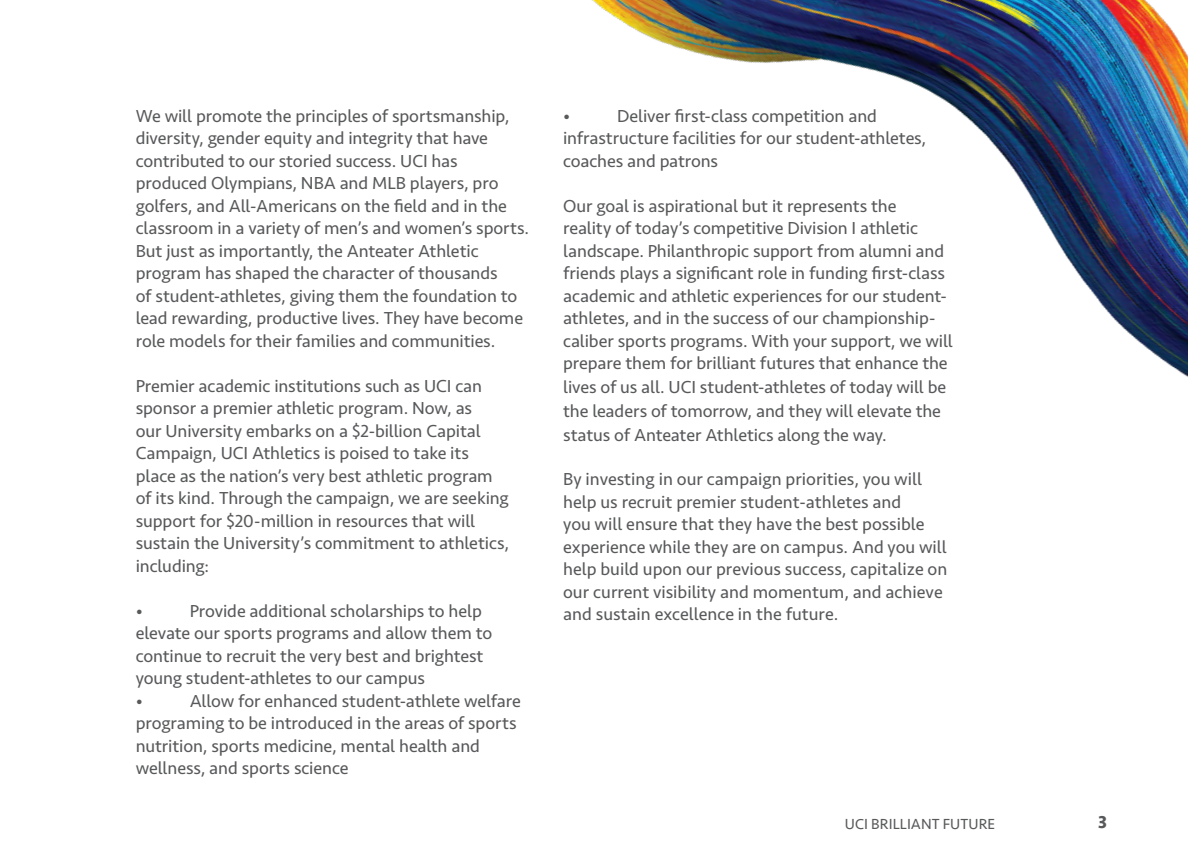
<style>
.page{position:relative;width:1188px;height:864px;background:#fff}
.page>*{position:absolute;margin:0;border:0;box-sizing:border-box;transform-origin:0 0}
.t1{font:18px/22.5px "Seravek Basic";letter-spacing:-.005em;color:#58595b}
.t2{font:700 18px "Seravek";color:#58595b}
.t3{font:15px "Seravek";letter-spacing:.005em;color:#58595b}
</style>
<div class="page">
<img style="left:592px;top:0;width:596px;height:377px">
<p class="t1" style="left:136px;top:104px;width:395px">We will promote the principles of sportsmanship, diversity, gender equity and integrity that have contributed to our storied success. UCI has produced Olympians, NBA and MLB players, pro golfers, and All-Americans on the field and in the classroom in a variety of men’s and women’s sports.<br>But just as importantly, the Anteater Athletic program has shaped the character of thousands<br>of student-athletes, giving them the foundation to lead rewarding, productive lives. They have become role models for their families and communities.</p>
<p class="t1" style="left:136px;top:374px;width:375px">Premier academic institutions such as UCI can sponsor a premier athletic program. Now, as<br>our University embarks on a $2-billion Capital Campaign, UCI Athletics is poised to take its place as the nation’s very best athletic program of its kind. Through the campaign, we are seeking support for $20-million in resources that will sustain the University’s commitment to athletics, including:</p>
<p class="t1" style="left:136px;top:599px;width:9px">•</p>
<p class="t1" style="left:136px;top:599px;width:358px;text-indent:54px">Provide additional scholarships to help elevate our sports programs and allow them to continue to recruit the very best and brightest young student-athletes to our campus<br>•</p>
<p class="t1" style="left:136px;top:689px;width:387px;text-indent:54px">Allow for enhanced student-athlete welfare programing to be introduced in the areas of sports nutrition, sports medicine, mental health and wellness, and sports science</p>
<p class="t1" style="left:563px;top:104px;width:365px;text-indent:54px">Deliver first-class competition and infrastructure facilities for our student-athletes, coaches and patrons</p>
<p class="t1" style="left:563px;top:194px;width:391px;line-height:23px">Our goal is aspirational but it represents the<br>reality of today’s competitive Division I athletic landscape. Philanthropic support from alumni and friends plays a significant role in funding first-class academic and athletic experiences for our student&shy;athletes, and in the success of our championship&shy;caliber sports programs. With your support, we will prepare them for brilliant futures that enhance the lives of us all. UCI student-athletes of today will be the leaders of tomorrow, and they will elevate the status of Anteater Athletics along the way.</p>
<p class="t1" style="left:563px;top:468px;width:386px">By investing in our campaign priorities, you will help us recruit premier student-athletes and<br>you will ensure that they have the best possible experience while they are on campus. And you will help build upon our previous success, capitalize on our current visibility and momentum, and achieve and sustain excellence in the future.</p>
<p class="t1" style="left:563px;top:104px;width:9px">•</p>
<p class="t3" style="left:845px;top:812px;width:152px">UCI BRILLIANT FUTURE</p>
<p class="t2" style="left:1098px;top:808px;width:10px">3</p>
</div>
